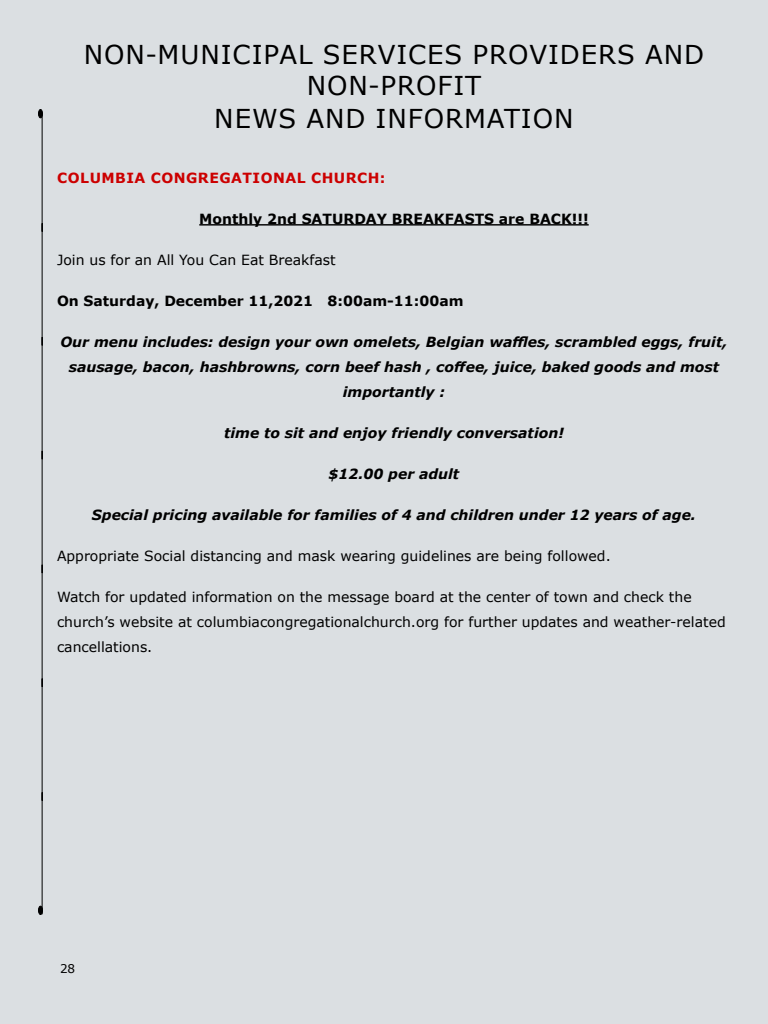
<style>
.page{position:relative;width:768px;height:1024px;background:#dbdfe2}
.page>*{position:absolute;margin:0;border:0;box-sizing:border-box;transform-origin:0 0}
.Body_Text{font:26px/31px "Verdana";letter-spacing:.035em;color:#000;text-align:center}
.Body_Text-2{font:italic 700 14px/25px "Verdana";color:#000;text-align:center}
.Body_Text-3{font:14px/25px "Verdana";color:#000}
.Body_Text-4{font:700 14px "Verdana";color:#000}
.Body_Text-5{font:700 14px "Verdana";letter-spacing:.035em;color:#c00}
.t1{font:12px "Verdana";color:#000}
</style>
<div class="page">
<hr style="left:42px;top:114px;width:1px;height:800px;background:#000">
<svg style="left:41px;top:450px;width:2px;height:10px"></svg>
<svg style="left:41px;top:564px;width:2px;height:10px"></svg>
<div style="left:38px;top:906px;width:5px;height:9px;border:1px solid #000;border-radius:50%"></div>
<div style="left:38px;top:109px;width:5px;height:9px;border:1px solid #000;border-radius:50%"></div>
<hr style="left:199px;top:224px;width:390px;height:2px;background:#000">
<p class="Body_Text" style="left:84px;top:39px;width:622px">NON-MUNICIPAL SERVICES PROVIDERS AND<br>NON-PROFIT</p>
<p class="Body_Text" style="left:214px;top:103px;width:361px">NEWS AND INFORMATION</p>
<p class="Body_Text-5" style="left:57px;top:168px;width:330px">COLUMBIA CONGREGATIONAL CHURCH:</p>
<p class="Body_Text-4" style="left:199px;top:209px;width:391px">Monthly 2nd SATURDAY BREAKFASTS are BACK!!!</p>
<p class="Body_Text-3" style="left:57px;top:247px;width:280px">Join us for an All You Can Eat Breakfast</p>
<p class="Body_Text-4" style="left:57px;top:291px;width:408px">On Saturday, December 11,2021 8:00am-11:00am</p>
<p class="Body_Text-2" style="left:60px;top:329px;width:669px">Our menu includes: design your own omelets, Belgian waffles, scrambled eggs, fruit, sausage, bacon, hashbrowns, corn beef hash , coffee, juice, baked goods and most importantly :</p>
<p class="Body_Text-2" style="left:224px;top:420px;width:341px">time to sit and enjoy friendly conversation!</p>
<p class="Body_Text-2" style="left:329px;top:461px;width:132px">$12.00 per adult</p>
<p class="Body_Text-2" style="left:92px;top:502px;width:606px">Special pricing available for families of 4 and children under 12 years of age.</p>
<p class="Body_Text-3" style="left:57px;top:543px;width:555px">Appropriate Social distancing and mask wearing guidelines are being followed.</p>
<p class="Body_Text-3" style="left:57px;top:584px;width:670px">Watch for updated information on the message board at the center of town and check the church’s website at columbiacongregationalchurch.org for further updates and weather-related cancellations.</p>
<p class="t1" style="left:60px;top:961px;width:17px">28</p>
</div>
